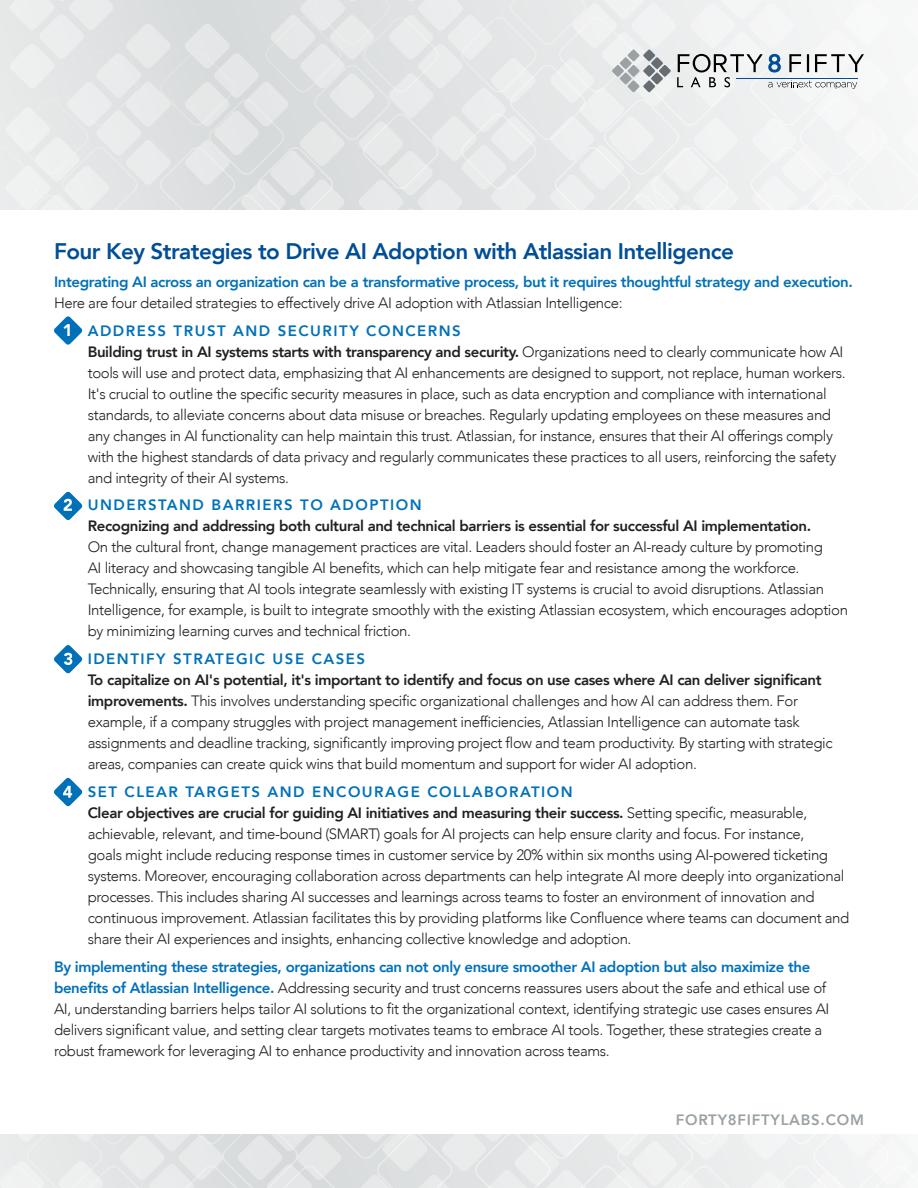
<style>
.page{position:relative;width:918px;height:1188px;background:#fff}
.page>*{position:absolute;margin:0;border:0;box-sizing:border-box;transform-origin:0 0}
.t1{font:800 22.5px "Avenir";letter-spacing:-.025em;color:#004e96}
.t2{font:300 15px/21px "Avenir";letter-spacing:-.025em;color:#231f20}
.t3{font:800 15px/21px "Avenir";letter-spacing:-.025em;color:#0071b9}
.t4{font:800 15px "Avenir";letter-spacing:.05em;color:#9ba1a5}
.s1{font-weight:300;color:#231f20}
.s2{font-weight:800;color:#0071b9}
.s3{font-weight:800}
</style>
<div class="page">
<svg style="left:0;top:1134px;width:917px;height:54px"></svg>
<svg style="left:0;top:0;width:918px;height:210px"></svg>
<hr style="left:736px;top:78px;width:121px;height:1px;background:#004e96">
<svg style="left:54px;top:316px;width:28px;height:29px"></svg>
<svg style="left:54px;top:645px;width:28px;height:29px"></svg>
<svg style="left:54px;top:492px;width:28px;height:28px"></svg>
<svg style="left:54px;top:778px;width:28px;height:28px"></svg>
<p class="t1" style="left:54px;top:234px;width:681px">Four Key Strategies to Drive AI Adoption with Atlassian Intelligence</p>
<p class="t3" style="left:54px;top:271px;width:800px">Integrating AI across an organization can be a transformative process, but it requires thoughtful strategy and execution.<br><span class="s1">Here are four detailed strategies to effectively drive AI adoption with Atlassian Intelligence:</span></p>
<p class="t2" style="left:88px;top:320px;width:760px"><span class="s2">ADDRESS TRUST AND SECURITY CONCERNS<br></span><span class="s3">Building trust in AI systems starts with transparency and security.</span> Organizations need to clearly communicate how AI tools will use and protect data, emphasizing that AI enhancements are designed to support, not replace, human workers.<br>It's crucial to outline the specific security measures in place, such as data encryption and compliance with international standards, to alleviate concerns about data misuse or breaches. Regularly updating employees on these measures and any changes in AI functionality can help maintain this trust. Atlassian, for instance, ensures that their AI offerings comply with the highest standards of data privacy and regularly communicates these practices to all users, reinforcing the safety and integrity of their AI systems.</p>
<p class="t2" style="left:88px;top:495px;width:762px"><span class="s2">UNDERSTAND BARRIERS TO ADOPTION<br></span><span class="s3">Recognizing and addressing both cultural and technical barriers is essential for successful AI implementation.<br></span>On the cultural front, change management practices are vital. Leaders should foster an AI-ready culture by promoting<br>AI literacy and showcasing tangible AI benefits, which can help mitigate fear and resistance among the workforce.<br>Technically, ensuring that AI tools integrate seamlessly with existing IT systems is crucial to avoid disruptions. Atlassian Intelligence, for example, is built to integrate smoothly with the existing Atlassian ecosystem, which encourages adoption by minimizing learning curves and technical friction.</p>
<p class="t2" style="left:88px;top:648px;width:746px"><span class="s2">IDENTIFY STRATEGIC USE CASES<br></span><span class="s3">To capitalize on AI's potential, it's important to identify and focus on use cases where AI can deliver significant improvements.</span> This involves understanding specific organizational challenges and how AI can address them. For example, if a company struggles with project management inefficiencies, Atlassian Intelligence can automate task assignments and deadline tracking, significantly improving project flow and team productivity. By starting with strategic areas, companies can create quick wins that build momentum and support for wider AI adoption.</p>
<p class="t2" style="left:88px;top:781px;width:763px"><span class="s2">SET CLEAR TARGETS AND ENCOURAGE COLLABORATION<br></span><span class="s3">Clear objectives are crucial for guiding AI initiatives and measuring their success.</span> Setting specific, measurable, achievable, relevant, and time-bound (SMART) goals for AI projects can help ensure clarity and focus. For instance,<br>goals might include reducing response times in customer service by 20% within six months using AI-powered ticketing systems. Moreover, encouraging collaboration across departments can help integrate AI more deeply into organizational processes. This includes sharing AI successes and learnings across teams to foster an environment of innovation and continuous improvement. Atlassian facilitates this by providing platforms like Confluence where teams can document and share their AI experiences and insights, enhancing collective knowledge and adoption.</p>
<p class="t2" style="left:54px;top:956px;width:777px"><span class="s2">By implementing these strategies, organizations can not only ensure smoother AI adoption but also maximize the benefits of Atlassian Intelligence.</span> Addressing security and trust concerns reassures users about the safe and ethical use of AI, understanding barriers helps tailor AI solutions to fit the organizational context, identifying strategic use cases ensures AI delivers significant value, and setting clear targets motivates teams to embrace AI tools. Together, these strategies create a robust framework for leveraging AI to enhance productivity and innovation across teams.</p>
<p class="t4" style="left:676px;top:1108px;width:190px">FORTY8FIFTYLABS.COM</p>
</div>
